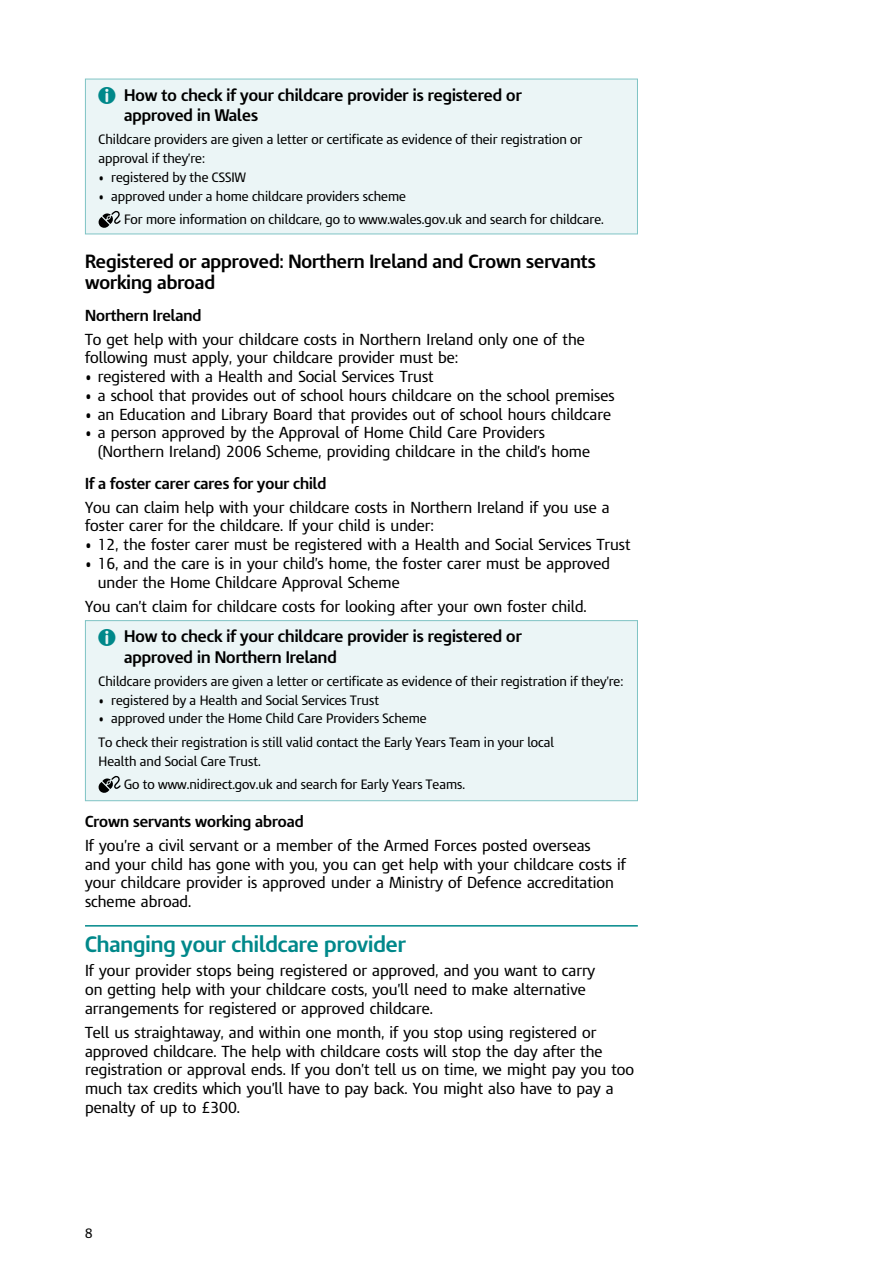
<style>
.page{position:relative;width:893px;height:1263px;background:#fff}
.page>*{position:absolute;margin:0;border:0;box-sizing:border-box;transform-origin:0 0}
.t1{font:700 21px "IR Modena";color:#00888a}
.t2{font:700 18px/21px "IR Modena";color:#000}
.t3{font:700 15.75px/20.2px "IR Modena";color:#000}
.t4{font:15px/18.8px "IR Modena";color:#000}
.t5{font:700 15px "IR Modena";color:#000}
.t6{font:12.75px/23.4px "IR Modena";color:#000}
</style>
<div class="page">
<hr style="left:85px;top:925px;width:553px;height:1px;background:#00888a">
<div style="left:85px;top:79px;width:552px;height:155px;background:#ebf5f6"></div>
<svg style="left:99px;top:211px;width:22px;height:17px"></svg>
<div style="left:85px;top:79px;width:553px;height:155px;border:1px solid #80c4c5"></div>
<div style="left:85px;top:621px;width:552px;height:180px;background:#ebf5f6"></div>
<svg style="left:99px;top:776px;width:22px;height:17px"></svg>
<div style="left:85px;top:620px;width:553px;height:181px;border:1px solid #80c4c5"></div>
<p class="t3" style="left:124px;top:85px;width:399px">How to check if your childcare provider is registered or approved in Wales</p>
<p class="t6" style="left:99px;top:130px;width:485px;line-height:18.8px">Childcare providers are given a letter or certificate as evidence of their registration or approval if they’re:</p>
<p class="t6" style="left:99px;top:166px;width:149px">• registered by the CSSIW</p>
<p class="t6" style="left:124px;top:184px;width:481px;text-indent:-26px">• approved under a home childcare providers scheme<br>For more information on childcare, go to www.wales.gov.uk and search for childcare.</p>
<p class="t2" style="left:85px;top:251px;width:512px">Registered or approved: Northern Ireland and Crown servants working abroad</p>
<p class="t5" style="left:85px;top:306px;width:118px">Northern Ireland</p>
<p class="t4" style="left:85px;top:330px;width:501px">To get help with your childcare costs in Northern Ireland only one of the following must apply, your childcare provider must be:</p>
<p class="t4" style="left:85px;top:367px;width:350px">• registered with a Health and Social Services Trust</p>
<p class="t4" style="left:85px;top:386px;width:531px">• a school that provides out of school hours childcare on the school premises</p>
<p class="t4" style="left:85px;top:405px;width:527px">• an Education and Library Board that provides out of school hours childcare</p>
<p class="t4" style="left:98px;top:424px;width:494px;text-indent:-13px">• a person approved by the Approval of Home Child Care Providers (Northern Ireland) 2006 Scheme, providing childcare in the child’s home</p>
<p class="t5" style="left:85px;top:474px;width:243px">If a foster carer cares for your child</p>
<p class="t4" style="left:85px;top:498px;width:526px">You can claim help with your childcare costs in Northern Ireland if you use a foster carer for the childcare. If your child is under:</p>
<p class="t4" style="left:85px;top:535px;width:547px">• 12, the foster carer must be registered with a Health and Social Services Trust</p>
<p class="t4" style="left:98px;top:554px;width:514px;text-indent:-13px">• 16, and the care is in your child’s home, the foster carer must be approved under the Home Childcare Approval Scheme</p>
<p class="t4" style="left:85px;top:597px;width:503px">You can’t claim for childcare costs for looking after your own foster child.</p>
<p class="t3" style="left:124px;top:626px;width:399px">How to check if your childcare provider is registered or approved in Northern Ireland</p>
<p class="t6" style="left:99px;top:670px;width:526px">Childcare providers are given a letter or certificate as evidence of their registration if they’re:</p>
<p class="t6" style="left:99px;top:688px;width:282px">• registered by a Health and Social Services Trust</p>
<p class="t6" style="left:99px;top:707px;width:457px">• approved under the Home Child Care Providers Scheme<br>To check their registration is still valid contact the Early Years Team in your local</p>
<p class="t6" style="left:124px;top:749px;width:343px;text-indent:-26px">Health and Social Care Trust.<br>Go to www.nidirect.gov.uk and search for Early Years Teams.</p>
<p class="t5" style="left:85px;top:812px;width:220px">Crown servants working abroad</p>
<p class="t4" style="left:85px;top:836px;width:542px">If you’re a civil servant or a member of the Armed Forces posted overseas<br>and your child has gone with you, you can get help with your childcare costs if your childcare provider is approved under a Ministry of Defence accreditation scheme abroad.</p>
<h1 class="t1" style="left:85px;top:932px;width:322px">Changing your childcare provider</h1>
<p class="t4" style="left:85px;top:962px;width:512px">If your provider stops being registered or approved, and you want to carry on getting help with your childcare costs, you’ll need to make alternative arrangements for registered or approved childcare.</p>
<p class="t4" style="left:85px;top:1023px;width:550px">Tell us straightaway, and within one month, if you stop using registered or approved childcare. The help with childcare costs will stop the day after the registration or approval ends. If you don’t tell us on time, we might pay you too much tax credits which you’ll have to pay back. You might also have to pay a penalty of up to £300.</p>
<p class="t6" style="left:85px;top:1221px;width:9px">8</p>
</div>
